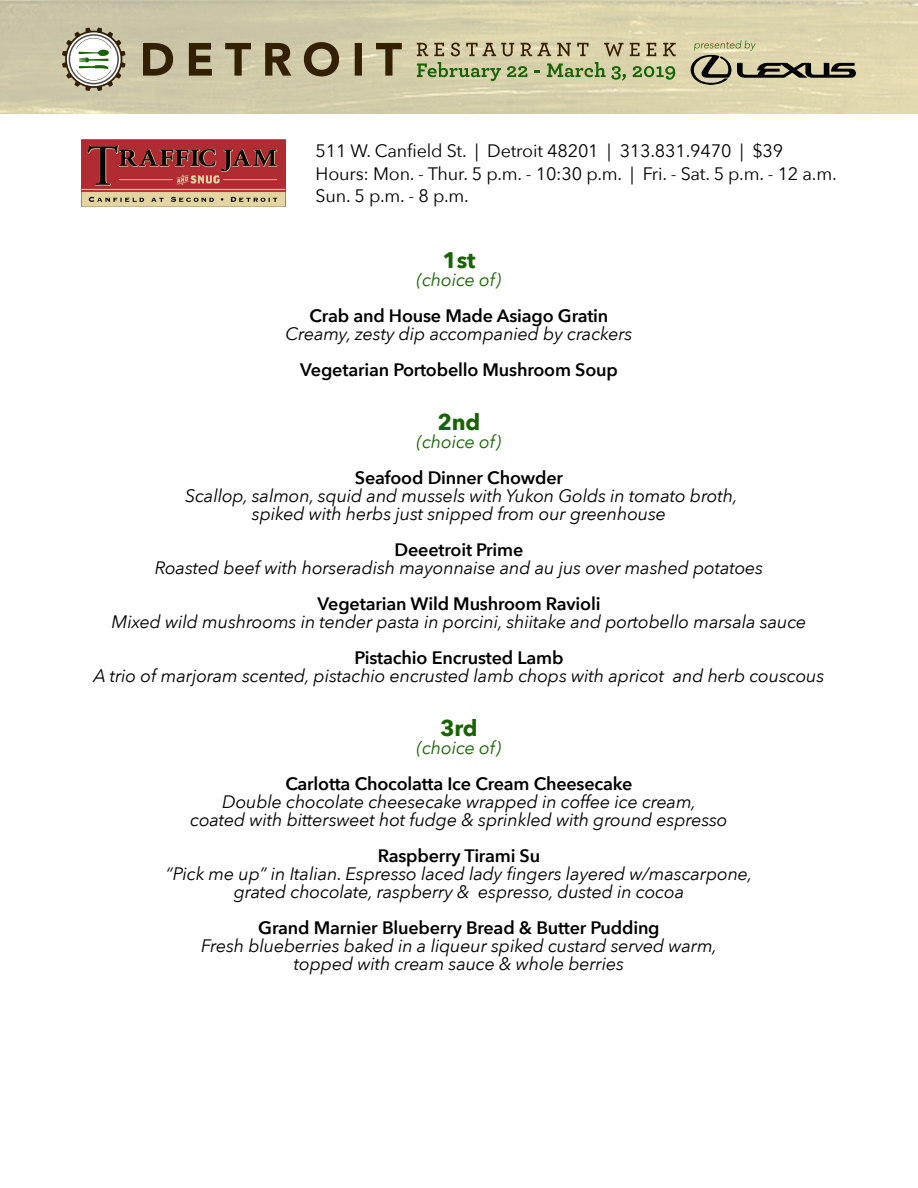
<style>
.page{position:relative;width:918px;height:1188px;background:#fff}
.page>*{position:absolute;margin:0;border:0;box-sizing:border-box;transform-origin:0 0}
.t1{font:700 22.5px "Avenir Next";letter-spacing:-.01em;color:#1a6304}
.t2{font:italic 18px/18px "Avenir Next";letter-spacing:-.01em;color:#000;text-align:center}
.t3{font:600 18px "Avenir Next";letter-spacing:-.01em;color:#000}
.t4{font:18px/22.5px "Avenir Next";letter-spacing:-.01em;color:#000}
.t5{font:italic 18px "Avenir Next";letter-spacing:-.01em;color:#1a6304}
</style>
<div class="page">
<img style="left:0;top:0;width:918px;height:114px">
<svg style="left:143px;top:42px;width:259px;height:34px;background:#958a69"></svg>
<svg style="left:62px;top:28px;width:63px;height:63px"></svg>
<svg style="left:417px;top:43px;width:259px;height:13px;background:#aea37e"></svg>
<svg style="left:417px;top:62px;width:84px;height:19px;background:#a4b37e"></svg>
<svg style="left:507px;top:66px;width:20px;height:11px"></svg>
<svg style="left:534px;top:70px;width:6px;height:2px"></svg>
<svg style="left:547px;top:62px;width:79px;height:19px;background:#a5b47e"></svg>
<svg style="left:633px;top:66px;width:42px;height:14px"></svg>
<svg style="left:691px;top:40px;width:165px;height:45px;background:#b2ac8b"></svg>
<img style="left:82px;top:139px;width:204px;height:67px">
<p class="t4" style="left:316px;top:139px;width:523px">511 W. Canfield St. | Detroit 48201 | 313.831.9470 | $39<br>Hours: Mon. - Thur. 5 p.m. - 10:30 p.m. | Fri. - Sat. 5 p.m. - 12 a.m.<br>Sun. 5 p.m. - 8 p.m.</p>
<p class="t1" style="left:442px;top:241px;width:35px">1st</p>
<p class="t5" style="left:417px;top:265px;width:86px">(choice of)</p>
<p class="t3" style="left:310px;top:300px;width:300px">Crab and House Made Asiago Gratin</p>
<p class="t2" style="left:285px;top:324px;width:349px">Creamy, zesty dip accompanied by crackers</p>
<p class="t3" style="left:300px;top:354px;width:319px">Vegetarian Portobello Mushroom Soup</p>
<p class="t1" style="left:438px;top:403px;width:44px">2nd</p>
<p class="t5" style="left:417px;top:427px;width:86px">(choice of)</p>
<p class="t3" style="left:355px;top:462px;width:210px">Seafood Dinner Chowder</p>
<p class="t2" style="left:185px;top:486px;width:554px">Scallop, salmon, squid and mussels with Yukon Golds in tomato broth, spiked with herbs just snipped from our greenhouse</p>
<p class="t3" style="left:395px;top:534px;width:130px">Deeetroit Prime</p>
<p class="t2" style="left:155px;top:558px;width:610px">Roasted beef with horseradish mayonnaise and au jus over mashed potatoes</p>
<p class="t3" style="left:317px;top:588px;width:285px">Vegetarian Wild Mushroom Ravioli</p>
<p class="t2" style="left:112px;top:612px;width:696px">Mixed wild mushrooms in tender pasta in porcini, shiitake and portobello marsala sauce</p>
<p class="t3" style="left:354px;top:642px;width:211px">Pistachio Encrusted Lamb</p>
<p class="t2" style="left:94px;top:666px;width:732px">A trio of marjoram scented, pistachio encrusted lamb chops with apricot and herb couscous</p>
<p class="t1" style="left:440px;top:709px;width:39px">3rd</p>
<p class="t5" style="left:417px;top:733px;width:86px">(choice of)</p>
<p class="t3" style="left:285px;top:768px;width:349px">Carlotta Chocolatta Ice Cream Cheesecake</p>
<p class="t2" style="left:190px;top:792px;width:539px">Double chocolate cheesecake wrapped in coffee ice cream,<br>coated with bittersweet hot fudge &amp; sprinkled with ground espresso</p>
<p class="t3" style="left:378px;top:840px;width:164px">Raspberry Tirami Su</p>
<p class="t2" style="left:166px;top:864px;width:588px">“Pick me up” in Italian. Espresso laced lady fingers layered w/mascarpone, grated chocolate, raspberry &amp; espresso, dusted in cocoa</p>
<p class="t3" style="left:258px;top:912px;width:403px">Grand Marnier Blueberry Bread &amp; Butter Pudding</p>
<p class="t2" style="left:201px;top:936px;width:517px">Fresh blueberries baked in a liqueur spiked custard served warm, topped with cream sauce &amp; whole berries</p>
</div>
